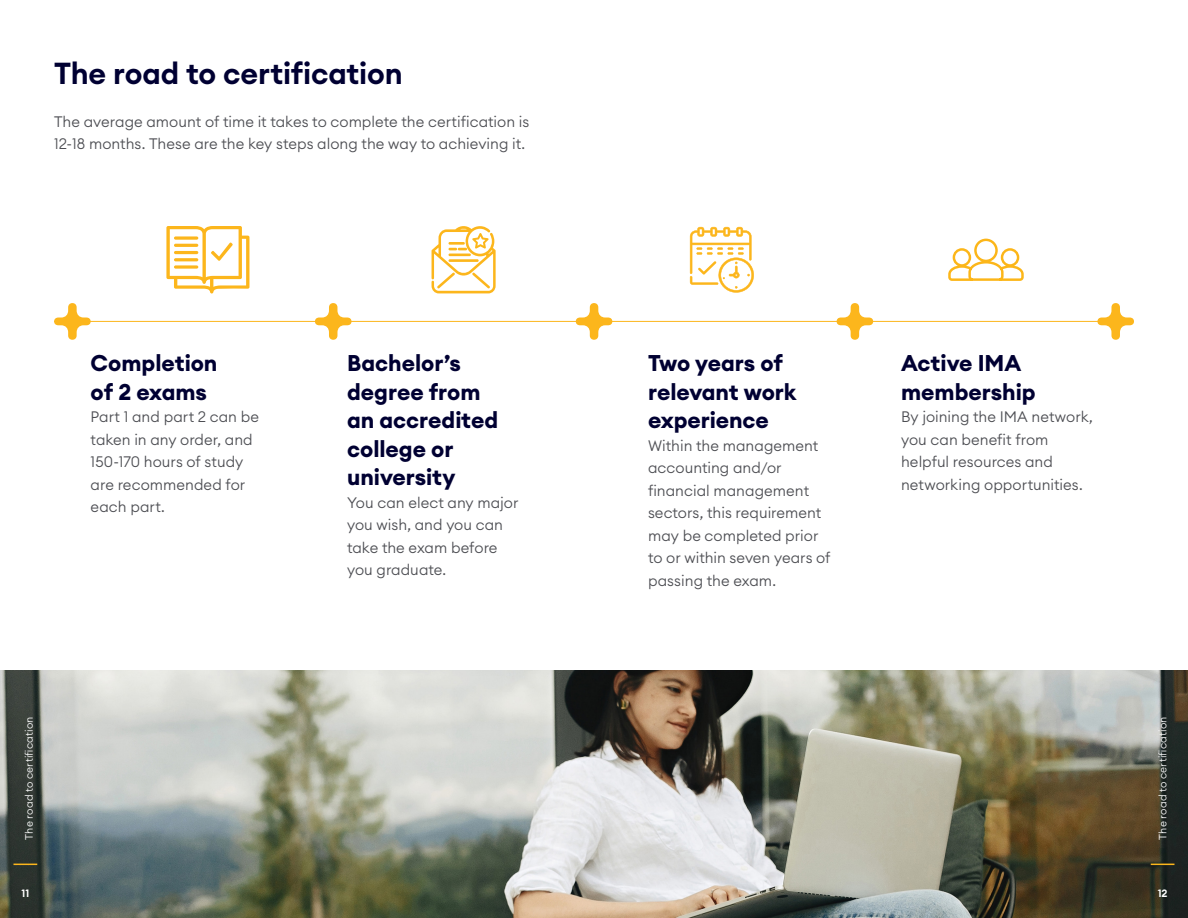
<style>
.page{position:relative;width:1188px;height:918px;background:#fff}
.page>*{position:absolute;margin:0;border:0;box-sizing:border-box;transform-origin:0 0}
.Header_Serif_blue{font:600 30px "Euclid Circular A";letter-spacing:-.005em;color:#000032}
.Grey_paragraph_style{font:700 22.5px/28.5px "Euclid Circular A";letter-spacing:-.005em;color:#000032}
.Grey_paragraph_style-2{font:300 15px/22.5px "Euclid Circular A";letter-spacing:.005em;color:#4d4e53}
.t1{font:300 10.5px "Euclid Circular A";letter-spacing:.015em;color:#fff}
.page{font:600 10.5px "Euclid Circular A";color:#fff}
</style>
<div class="page">
<svg style="left:166px;top:226px;width:83px;height:68px"></svg>
<svg style="left:432px;top:226px;width:64px;height:67px"></svg>
<svg style="left:690px;top:227px;width:64px;height:66px"></svg>
<svg style="left:948px;top:238px;width:76px;height:43px"></svg>
<hr style="left:54px;top:321px;width:1080px;height:1px;background:#fcb61c">
<svg style="left:54px;top:303px;width:37px;height:37px"></svg>
<svg style="left:315px;top:303px;width:36px;height:37px"></svg>
<svg style="left:576px;top:303px;width:36px;height:37px"></svg>
<svg style="left:837px;top:303px;width:36px;height:37px"></svg>
<svg style="left:1097px;top:303px;width:37px;height:37px"></svg>
<img style="left:0;top:670px;width:1188px;height:248px">
<svg style="left:1151px;top:864px;width:23px;height:1px"></svg>
<svg style="left:14px;top:864px;width:23px;height:1px"></svg>
<p class="Header_Serif_blue" style="left:54px;top:54px;width:350px">The road to certification</p>
<p class="Grey_paragraph_style-2" style="left:54px;top:110px;width:477px">The average amount of time it takes to complete the certification is<br>12-18 months. These are the key steps along the way to achieving it.</p>
<p class="Grey_paragraph_style" style="left:91px;top:349px;width:128px">Completion of 2 exams</p>
<p class="Grey_paragraph_style-2" style="left:91px;top:405px;width:170px">Part 1 and part 2 can be taken in any order, and<br>150-170 hours of study are recommended for each part.</p>
<p class="Grey_paragraph_style" style="left:347px;top:349px;width:153px">Bachelor’s degree from an accredited college or university</p>
<p class="Grey_paragraph_style-2" style="left:347px;top:491px;width:173px">You can elect any major you wish, and you can take the exam before you graduate.</p>
<p class="Grey_paragraph_style" style="left:648px;top:349px;width:150px">Two years of relevant work experience</p>
<p class="Grey_paragraph_style-2" style="left:648px;top:434px;width:184px">Within the management accounting and/or financial management sectors, this requirement may be completed prior to or within seven years of passing the exam.</p>
<p class="Grey_paragraph_style" style="left:901px;top:349px;width:136px">Active IMA membership</p>
<p class="Grey_paragraph_style-2" style="left:901px;top:405px;width:193px">By joining the IMA network, you can benefit from helpful resources and networking opportunities.</p>
<p class="t1" style="left:22px;top:840px;width:125px;rotate:-90deg">The road to certification</p>
<p class="t1" style="left:1156px;top:840px;width:125px;rotate:-90deg">The road to certification</p>
<p class="page" style="left:22px;top:887px;width:9px">11</p>
<p class="page" style="left:1158px;top:887px;width:11px">12</p>
</div>
